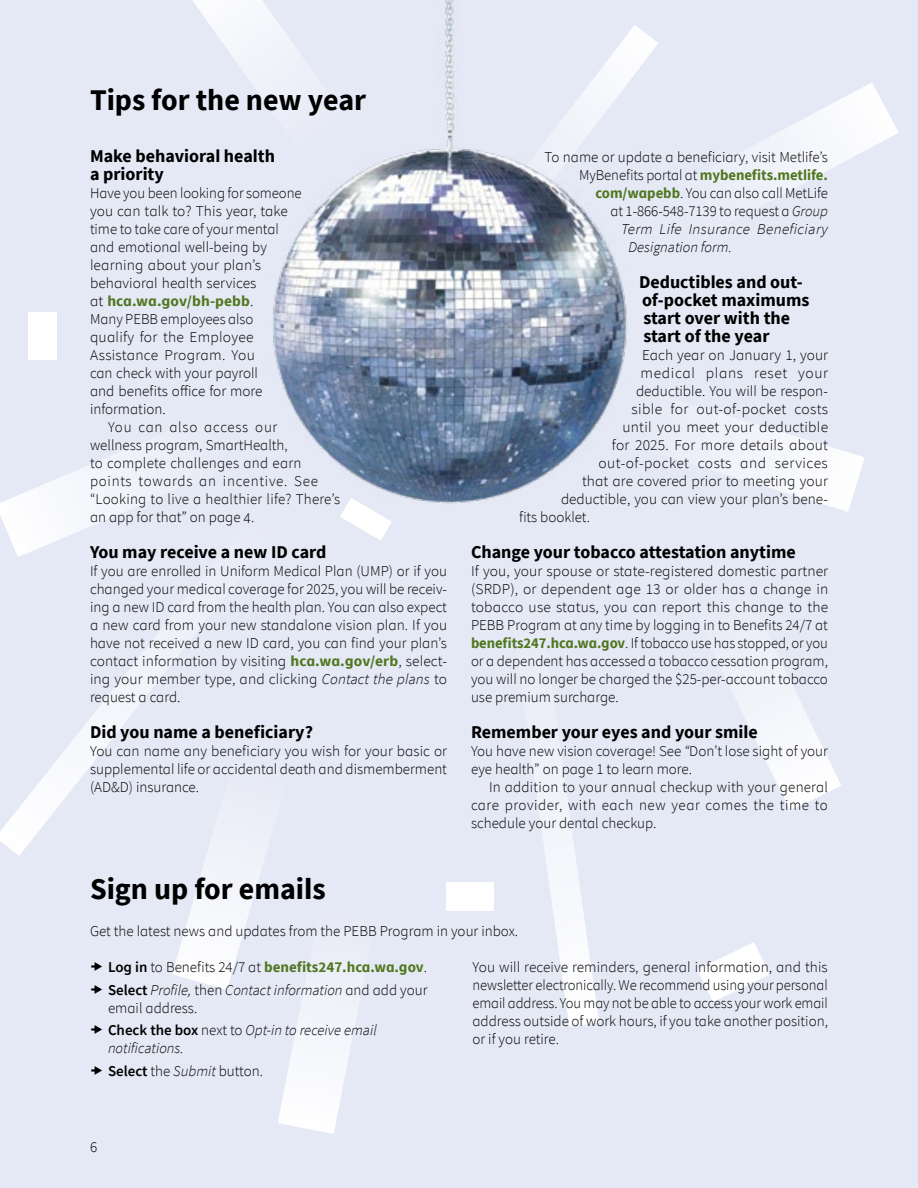
<style>
.page{position:relative;width:918px;height:1188px;background:#e5e9f6}
.page>*{position:absolute;margin:0;border:0;box-sizing:border-box;transform-origin:0 0}
.t1{font:700 30px "Source Sans Pro";color:#000}
.t2{font:700 18px/18px "Source Sans Pro";color:#000}
.t3{font:300 15px/18px "Source Sans Pro";color:#000;text-align:justify}
.t4{font:700 15px "Source Sans Pro";letter-spacing:-.005em;color:#517720}
.t5{font:italic 300 15px/18px "Source Sans Pro";color:#000}
.t6{font:300 15px "Source Sans Pro";letter-spacing:.03em;color:#000}
.t7{font:italic 300 15px "Source Sans Pro";letter-spacing:.02em;color:#000}
.t8{font:300 15px "Source Sans Pro";letter-spacing:.025em;color:#000}
.t9{font:300 15px "Source Sans Pro";letter-spacing:.04em;color:#000}
.s1{font-weight:700;color:#517720}
.s2{font-style:italic}
.s3{font-weight:300;color:#000}
.s4{font-weight:600;color:#000}
.s5{font-weight:600}
.s6{font-weight:600;font-style:normal}
.s7{font-style:normal}
</style>
<div class="page">
<svg style="left:732px;top:664px;width:109px;height:147px"></svg>
<svg style="left:534px;top:770px;width:65px;height:257px"></svg>
<svg style="left:17px;top:485px;width:25px;height:11px"></svg>
<svg style="left:0;top:496px;width:177px;height:360px"></svg>
<svg style="left:856px;top:455px;width:9px;height:30px"></svg>
<svg style="left:172px;top:751px;width:187px;height:383px"></svg>
<svg style="left:856px;top:83px;width:43px;height:72px"></svg>
<svg style="left:698px;top:942px;width:71px;height:60px"></svg>
<div style="left:446px;top:882px;width:47px;height:28px;background:#fff"></div>
<div style="left:29px;top:313px;width:28px;height:47px;background:#fff"></div>
<img style="left:42px;top:0;width:814px;height:598px">
<h1 class="t1" style="left:90px;top:79px;width:278px">Tips for the new year</h1>
<h2 class="t2" style="left:90px;top:147px;width:187px">Make behavioral health a priority</h2>
<p class="t3" style="left:90px;top:184px;width:213px;text-align:left">Have you been looking for someone you can talk to? This year, take time to take care of your mental and emotional well-being by learning about your plan’s behavioral health services<br>at <span class="s1">hca.wa.gov/bh-pebb</span>.<br>Many PEBB employees also<br>qualify for the Employee<br>Assistance Program. You<br>can check with your payroll<br>and benefits office for more information.</p>
<p class="t3" style="left:90px;top:418px;width:252px;text-align:left;text-indent:18px">You can also access our<br>wellness program, SmartHealth,<br>to complete challenges and earn points towards an incentive. See “Looking to live a healthier life? There’s an app for that” on page 4.</p>
<h2 class="t2" style="left:90px;top:543px;width:238px">You may receive a new ID card</h2>
<p class="t3" style="left:90px;top:562px;width:359px">If you are enrolled in Uniform Medical Plan (UMP) or if you changed your medical coverage for 2025, you will be receiv&shy;ing a new ID card from the health plan. You can also expect a new card from your new standalone vision plan. If you have not received a new ID card, you can find your plan’s contact information by visiting <span class="s1">hca.wa.gov/erb</span>, select&shy;ing your member type, and clicking <span class="s2">Contact the plans</span> to request a card.</p>
<h2 class="t2" style="left:90px;top:723px;width:225px">Did you name a beneficiary?</h2>
<p class="t3" style="left:90px;top:742px;width:359px">You can name any beneficiary you wish for your basic or supplemental life or accidental death and dismemberment (AD&amp;D) insurance.</p>
<p class="t3" style="left:544px;top:148px;width:285px">To name or update a beneficiary, visit Metlife’s</p>
<p class="t4" style="left:579px;top:165px;width:251px"><span class="s3">MyBenefits portal at</span> mybenefits.metlife.</p>
<p class="t3" style="left:596px;top:184px;width:234px"><span class="s1">com/wapebb</span>. You can also call MetLife</p>
<p class="t3" style="left:610px;top:202px;width:219px">at 1-866-548-7139 to request a <span class="s2">Group</span></p>
<p class="t7" style="left:621px;top:220px;width:208px">Term Life Insurance Beneficiary</p>
<p class="t5" style="left:628px;top:238px;width:105px">Designation form.</p>
<h2 class="t2" style="left:639px;top:273px;width:172px">Deductibles and out&shy;of-pocket maximums start over with the start of the year</h2>
<p class="t3" style="left:642px;top:346px;width:188px">Each year on January 1, your</p>
<p class="t9" style="left:640px;top:364px;width:189px">medical plans reset your</p>
<p class="t3" style="left:636px;top:382px;width:194px">deductible. You will be respon-</p>
<p class="t8" style="left:632px;top:400px;width:198px">sible for out-of-pocket costs</p>
<p class="t3" style="left:622px;top:418px;width:207px">until you meet your deductible</p>
<p class="t3" style="left:612px;top:436px;width:218px">for 2025. For more details about</p>
<p class="t6" style="left:598px;top:454px;width:231px">out-of-pocket costs and services</p>
<p class="t3" style="left:582px;top:472px;width:247px">that are covered prior to meeting your</p>
<p class="t3" style="left:561px;top:490px;width:269px">deductible, you can view your plan’s bene-</p>
<p class="t3" style="left:519px;top:508px;width:73px">fits booklet.</p>
<h2 class="t2" style="left:471px;top:543px;width:326px">Change your tobacco attestation anytime</h2>
<p class="t3" style="left:471px;top:562px;width:359px">If you, your spouse or state-registered domestic partner (SRDP), or dependent age 13 or older has a change in tobacco use status, you can report this change to the PEBB Program at any time by logging in to Benefits 24/7 at <span class="s1">benefits247.hca.wa.gov</span>. If tobacco use has stopped, or you or a dependent has accessed a tobacco cessation program, you will no longer be charged the $25-per-account tobacco use premium surcharge.</p>
<h2 class="t2" style="left:471px;top:723px;width:288px">Remember your eyes and your smile</h2>
<p class="t3" style="left:471px;top:742px;width:359px">You have new vision coverage! See <span class="s2">“</span>Don’t lose sight of your eye health” on page 1 to learn more.</p>
<p class="t3" style="left:471px;top:778px;width:359px;text-indent:18px">In addition to your annual checkup with your general care provider, with each new year comes the time to schedule your dental checkup.</p>
<h1 class="t1" style="left:90px;top:869px;width:237px">Sign up for emails</h1>
<p class="t3" style="left:90px;top:922px;width:430px">Get the latest news and updates from the PEBB Program in your inbox.</p>
<p class="t4" style="left:108px;top:957px;width:321px"><span class="s4">Log in</span> <span class="s3">to Benefits 24/7 at</span> benefits247.hca.wa.gov<span class="s3">.</span></p>
<p class="t3" style="left:108px;top:981px;width:321px"><span class="s5">Select</span> <span class="s2">Profile,</span> then <span class="s2">Contact information</span> and add your email address.</p>
<p class="t5" style="left:108px;top:1021px;width:270px"><span class="s6">Check the box</span> <span class="s7">next to</span> Opt-in to receive email notifications.</p>
<p class="t3" style="left:108px;top:1062px;width:156px"><span class="s5">Select</span> the <span class="s2">Submit</span> button.</p>
<p class="t3" style="left:472px;top:958px;width:357px">You will receive reminders, general information, and this newsletter electronically. We recommend using your personal email address. You may not be able to access your work email address outside of work hours, if you take another position, or if you retire.</p>
<p class="t3" style="left:90px;top:1138px;width:9px">6</p>
</div>
